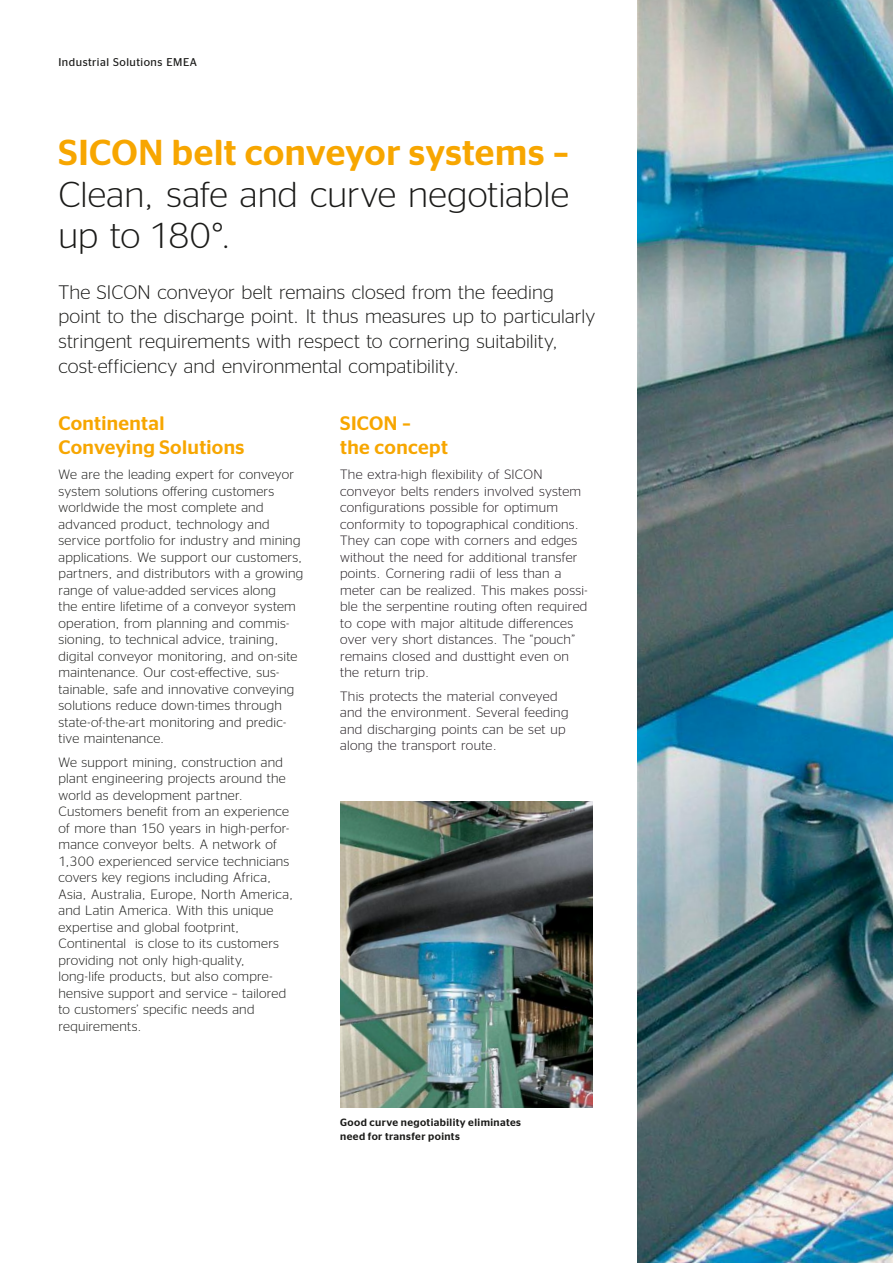
<style>
.page{position:relative;width:893px;height:1263px;background:#fff}
.page>*{position:absolute;margin:0;border:0;box-sizing:border-box;transform-origin:0 0}
.t1{font:300 36px/41.2px "Continental Stag Sans LCG";color:#1a1a18}
.t2{font:500 36px "Continental Stag Sans LCG";letter-spacing:.01em;color:#f7a600}
.t3{font:300 19.5px/24.8px "Continental Stag Sans LCG";letter-spacing:.005em;color:#1a1a18}
.t4{font:500 19.5px/24px "Continental Stag Sans LCG";letter-spacing:.02em;color:#f7a600}
.t5{font:300 13.5px/16.5px "Continental Stag Sans LCG";letter-spacing:.02em;color:#1a1a18}
.t6{font:300 13.5px/16.5px "Continental Stag Sans LCG";letter-spacing:.02em;color:#201a1f}
.t7{font:11.25px "Continental Stag Sans LCG";letter-spacing:.04em;color:#1a1a18}
.t8{font:500 10.5px/13.5px "Continental Stag Sans LCG";letter-spacing:.04em;color:#1a1a18}
</style>
<div class="page">
<img style="left:637px;top:0;width:256px;height:1263px">
<img style="left:340px;top:801px;width:252px;height:306px">
<p class="t7" style="left:58px;top:54px;width:140px">Industrial Solutions EMEA</p>
<h1 class="t2" style="left:58px;top:127px;width:512px">SICON belt conveyor systems –</h1>
<h1 class="t1" style="left:58px;top:171px;width:512px">Clean, safe and curve negotiable up to 180°.</h1>
<p class="t3" style="left:58px;top:278px;width:538px">The SICON conveyor belt remains closed from the feeding point to the discharge point. It thus measures up to particularly stringent requirements with respect to cornering suitability, cost-efficiency and environmental compatibility.</p>
<h2 class="t4" style="left:58px;top:410px;width:187px">Continental<br>Conveying Solutions</h2>
<p class="t5" style="left:58px;top:465px;width:246px">We are the leading expert for conveyor system solutions offering customers worldwide the most complete and advanced product, technology and service portfolio for industry and mining applications. We support our customers, partners, and distributors with a growing range of value-added services along<br>the entire lifetime of a conveyor system operation, from planning and commis&shy;sioning, to technical advice, training, digital conveyor monitoring, and on-site maintenance. Our cost-effective, sus&shy;tainable, safe and innovative conveying solutions reduce down-times through state-of-the-art monitoring and predic&shy;tive maintenance.</p>
<p class="t5" style="left:58px;top:753px;width:236px">We support mining, construction and plant engineering projects around the world as development partner.<br>Customers benefit from an experience of more than 150 years in high-perfor&shy;mance conveyor belts. A network of 1,300 experienced service technicians covers key regions including Africa, Asia, Australia, Europe, North America, and Latin America. With this unique expertise and global footprint, Continental is close to its customers providing not only high-quality, long-life products, but also compre&shy;hensive support and service – tailored to customers’ specific needs and requirements.</p>
<h2 class="t4" style="left:340px;top:410px;width:109px">SICON –<br>the concept</h2>
<p class="t6" style="left:340px;top:465px;width:249px">The extra-high flexibility of SICON conveyor belts renders involved system configurations possible for optimum conformity to topographical conditions.<br>They can cope with corners and edges without the need for additional transfer points. Cornering radii of less than a meter can be realized. This makes possi&shy;ble the serpentine routing often required to cope with major altitude differences over very short distances. The “pouch” remains closed and dusttight even on the return trip.</p>
<p class="t6" style="left:340px;top:687px;width:230px">This protects the material conveyed and the environment. Several feeding and discharging points can be set up along the transport route.</p>
<p class="t8" style="left:340px;top:1115px;width:182px">Good curve negotiability eliminates need for transfer points</p>
</div>
